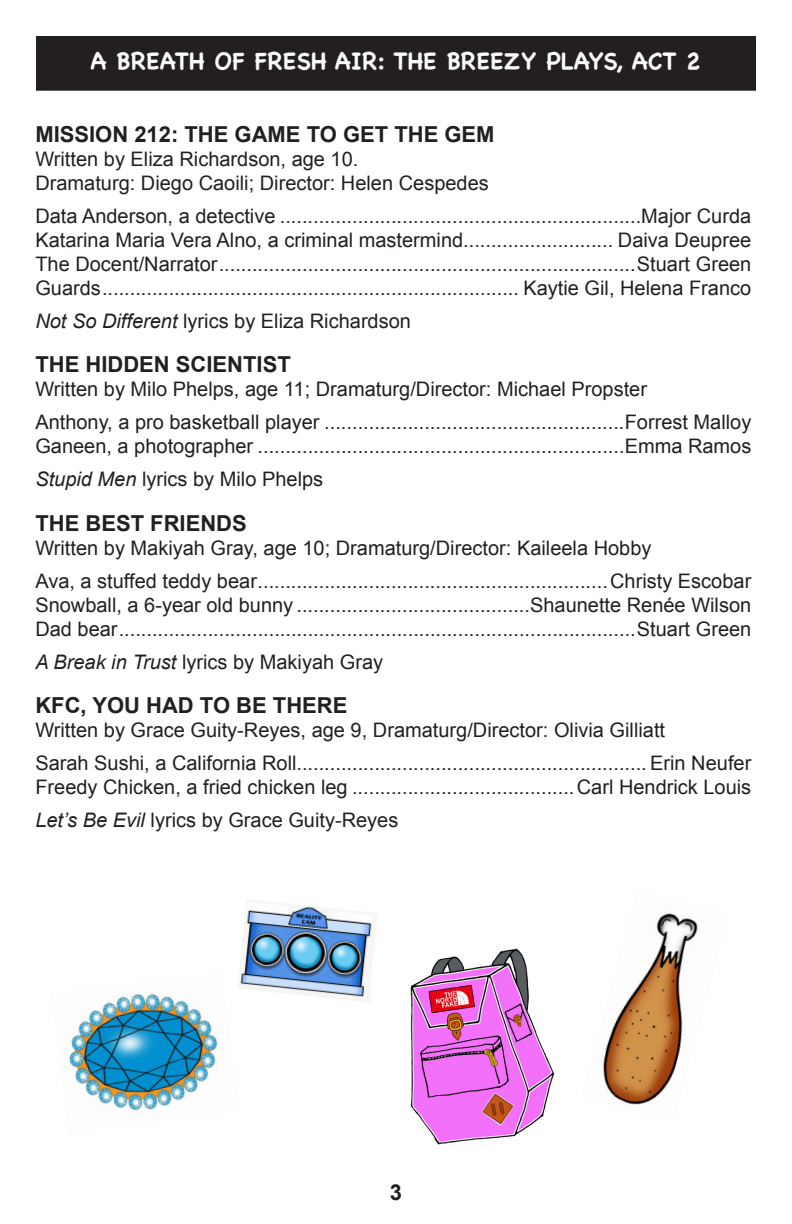
<style>
.page{position:relative;width:792px;height:1224px;background:#fff}
.page>*{position:absolute;margin:0;border:0;box-sizing:border-box;transform-origin:0 0}
.t1{font:700 24px "Chalkboard SE";color:#fafafa}
.Playline__TItle{font:700 22px "Arial";color:#231f20}
.Playline__cast{font:20px "Arial";color:#231f20}
.Playline__director{font:20px "Arial";color:#231f20}
.Playline__song{font:20px "Arial";color:#231f20}
.s1{font-style:italic}
</style>
<div class="page">
<div style="left:37px;top:37px;width:718px;height:53px;background:#231f20"></div>
<div style="left:36px;top:36px;width:720px;height:55px;border:2px solid #231f20"></div>
<img style="left:69px;top:993px;width:149px;height:118px">
<img style="left:240px;top:906px;width:133px;height:92px">
<img style="left:410px;top:948px;width:145px;height:197px">
<img style="left:603px;top:913px;width:95px;height:192px">
<p class="t1" style="left:91px;top:46px;width:612px">A BREATH OF FRESH AIR: THE BREEZY PLAYS, ACT 2</p>
<p class="Playline__TItle" style="left:35px;top:120px;width:461px">MISSION 212: THE GAME TO GET THE GEM</p>
<p class="Playline__cast" style="left:35px;top:146px;width:325px">Written by Eliza Richardson, age 10.</p>
<p class="Playline__director" style="left:35px;top:170px;width:455px">Dramaturg: Diego Caoili; Director: Helen Cespedes</p>
<p class="Playline__cast" style="left:35px;top:203px;width:717px">Data Anderson, a detective .................................................................Major Curda</p>
<p class="Playline__cast" style="left:35px;top:227px;width:717px">Katarina Maria Vera Alno, a criminal mastermind........................... Daiva Deupree</p>
<p class="Playline__cast" style="left:35px;top:251px;width:717px">The Docent/Narrator...........................................................................Stuart Green</p>
<p class="Playline__cast" style="left:35px;top:275px;width:717px">Guards........................................................................... Kaytie Gil, Helena Franco</p>
<p class="Playline__song" style="left:35px;top:308px;width:377px"><span class="s1">Not So Different</span> lyrics by Eliza Richardson</p>
<p class="Playline__TItle" style="left:35px;top:350px;width:257px">THE HIDDEN SCIENTIST</p>
<p class="Playline__director" style="left:35px;top:376px;width:613px">Written by Milo Phelps, age 11; Dramaturg/Director: Michael Propster</p>
<p class="Playline__cast" style="left:35px;top:409px;width:717px">Anthony, a pro basketball player ......................................................Forrest Malloy</p>
<p class="Playline__cast" style="left:35px;top:433px;width:717px">Ganeen, a photographer ..................................................................Emma Ramos</p>
<p class="Playline__song" style="left:35px;top:466px;width:289px"><span class="s1">Stupid Men</span> lyrics by Milo Phelps</p>
<p class="Playline__TItle" style="left:35px;top:509px;width:213px">THE BEST FRIENDS</p>
<p class="Playline__director" style="left:35px;top:535px;width:618px">Written by Makiyah Gray, age 10; Dramaturg/Director: Kaileela Hobby</p>
<p class="Playline__cast" style="left:35px;top:568px;width:717px">Ava, a stuffed teddy bear...............................................................Christy Escobar</p>
<p class="Playline__cast" style="left:35px;top:592px;width:717px">Snowball, a 6-year old bunny ..........................................Shaunette Renée Wilson</p>
<p class="Playline__cast" style="left:35px;top:616px;width:717px">Dad bear.............................................................................................Stuart Green</p>
<p class="Playline__song" style="left:35px;top:649px;width:349px"><span class="s1">A Break in Trust</span> lyrics by Makiyah Gray</p>
<p class="Playline__TItle" style="left:35px;top:691px;width:314px">KFC, YOU HAD TO BE THERE</p>
<p class="Playline__director" style="left:35px;top:717px;width:631px">Written by Grace Guity-Reyes, age 9, Dramaturg/Director: Olivia Gilliatt</p>
<p class="Playline__cast" style="left:35px;top:750px;width:717px">Sarah Sushi, a California Roll............................................................... Erin Neufer</p>
<p class="Playline__cast" style="left:35px;top:774px;width:717px">Freedy Chicken, a fried chicken leg ........................................Carl Hendrick Louis</p>
<p class="Playline__song" style="left:35px;top:807px;width:365px"><span class="s1">Let’s Be Evil</span> lyrics by Grace Guity-Reyes</p>
<p class="Playline__TItle" style="left:390px;top:1178px;width:14px">3</p>
</div>
